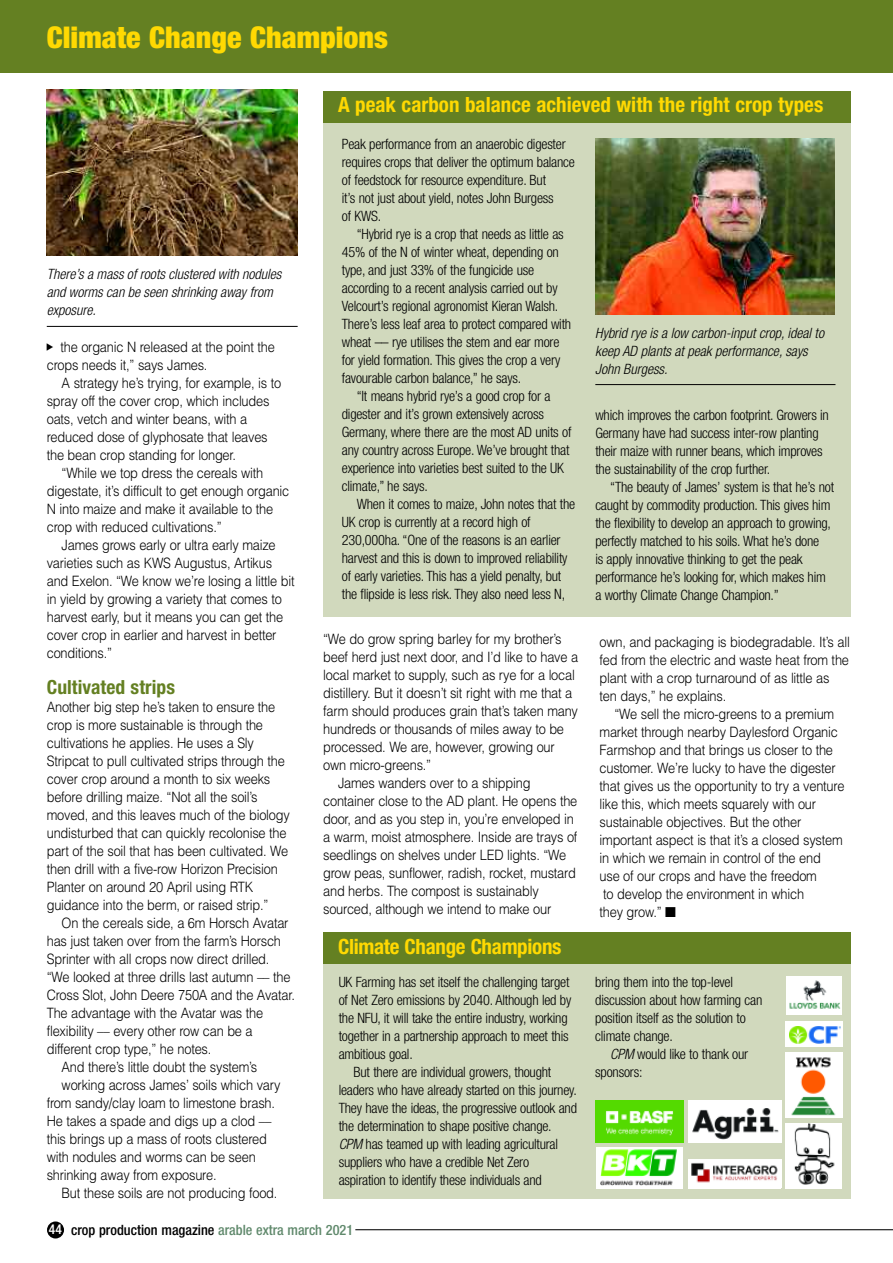
<style>
.page{position:relative;width:893px;height:1263px;background:#fff}
.page>*{position:absolute;margin:0;border:0;box-sizing:border-box;transform-origin:0 0}
.t1{font:900 condensed 30px "Helvetica Neue";color:#ffd902}
.t2{font:700 condensed 21px "Helvetica Neue";color:#ffd902}
.t3{font:700 condensed 19.5px "Helvetica Neue";letter-spacing:.005em;color:#648022}
.t4{font:300 14.25px/18px "Helvetica";letter-spacing:-.015em;color:#000;scale:.9 1}
.t5{font:300 condensed 14.25px/18px "Helvetica Neue";letter-spacing:-.015em;color:#000}
.t6{font:italic 300 condensed 14.25px/18px "Helvetica Neue";color:#000}
.t7{font:500 condensed 14.25px "Helvetica Neue";color:#000}
.s1{font-style:italic}
.s2{font-size:13.5px;color:#fff}
.s3{color:#60896c}
</style>
<div class="page">
<div style="left:323px;top:118px;width:527px;height:499px;background:#d1d9bd"></div>
<div style="left:323px;top:91px;width:527px;height:31px;background:#648022"></div>
<img style="left:47px;top:89px;width:251px;height:167px">
<hr style="left:47px;top:326px;width:251px;height:1px;background:#000">
<div style="left:323px;top:959px;width:527px;height:240px;background:#d1d9bd"></div>
<div style="left:323px;top:932px;width:527px;height:32px;background:#648022"></div>
<img style="left:689px;top:1159px;width:92px;height:29px">
<img style="left:786px;top:1052px;width:56px;height:66px">
<div style="left:785px;top:1123px;width:57px;height:65px;background:#fff"></div>
<img style="left:794px;top:1123px;width:41px;height:62px">
<div style="left:785px;top:1022px;width:57px;height:25px;background:#fff"></div>
<img style="left:790px;top:1026px;width:50px;height:17px">
<div style="left:596px;top:1147px;width:86px;height:42px;background:#fff"></div>
<img style="left:601px;top:1149px;width:76px;height:37px">
<img style="left:595px;top:1100px;width:88px;height:43px">
<div style="left:786px;top:976px;width:56px;height:38px;background:#fff"></div>
<img style="left:789px;top:980px;width:52px;height:29px">
<div style="left:688px;top:1100px;width:93px;height:43px;background:#fff"></div>
<img style="left:692px;top:1108px;width:87px;height:32px">
<img style="left:595px;top:138px;width:240px;height:177px">
<hr style="left:595px;top:384px;width:240px;height:1px;background:#000">
<div style="left:0;top:0;width:893px;height:72px;background:#648022"></div>
<div style="left:47px;top:1221px;width:17px;height:17px;background:#000;border-radius:50%"></div>
<hr style="left:355px;top:1229px;width:538px;height:1px;background:#000">
<h1 class="t1" style="left:47px;top:27px;width:343px">Climate Change Champions</h1>
<p class="t6" style="left:47px;top:266px;width:236px">There’s a mass of roots clustered with nodules and worms can be seen shrinking away from exposure.</p>
<p class="t4" style="left:47px;top:338px;width:255px;text-indent:14px">the organic N released at the point the crops needs it,” says James.</p>
<p class="t4" style="left:47px;top:374px;width:262px;text-indent:15px">A strategy he’s trying, for example, is to spray off the cover crop, which includes oats, vetch and winter beans, with a reduced dose of glyphosate that leaves the bean crop standing for longer.</p>
<p class="t4" style="left:47px;top:464px;width:271px;text-indent:15px">“While we top dress the cereals with digestate, it’s difficult to get enough organic N into maize and make it available to the crop with reduced cultivations.”</p>
<p class="t4" style="left:47px;top:536px;width:277px;text-indent:15px">James grows early or ultra early maize varieties such as KWS Augustus, Artikus and Exelon. “We know we’re losing a little bit in yield by growing a variety that comes to harvest early, but it means you can get the cover crop in earlier and harvest in better conditions.”</p>
<h3 class="t3" style="left:47px;top:680px;width:130px">Cultivated strips</h3>
<p class="t4" style="left:47px;top:698px;width:272px">Another big step he’s taken to ensure the crop is more sustainable is through the cultivations he applies. He uses a Sly Stripcat to pull cultivated strips through the cover crop around a month to six weeks before drilling maize. “Not all the soil’s moved, and this leaves much of the biology undisturbed that can quickly recolonise the part of the soil that has been cultivated. We then drill with a five-row Horizon Precision Planter on around 20 April using RTK guidance into the berm, or raised strip.”</p>
<p class="t4" style="left:62px;top:914px;width:254px">On the cereals side, a 6m Horsch Avatar</p>
<p class="t4" style="left:47px;top:932px;width:262px">has just taken over from the farm’s Horsch</p>
<p class="t4" style="left:47px;top:950px;width:249px">Sprinter with all crops now direct drilled.</p>
<p class="t4" style="left:47px;top:968px;width:272px">“We looked at three drills last autumn –– the</p>
<p class="t4" style="left:47px;top:986px;width:277px">Cross Slot, John Deere 750A and the Avatar.</p>
<p class="t4" style="left:47px;top:1004px;width:242px">The advantage with the Avatar was the</p>
<p class="t4" style="left:47px;top:1022px;width:230px">flexibility –– every other row can be a</p>
<p class="t4" style="left:47px;top:1040px;width:184px">different crop type,” he notes.</p>
<p class="t4" style="left:62px;top:1058px;width:219px">And there’s little doubt the system’s</p>
<p class="t4" style="left:62px;top:1076px;width:245px">working across James’ soils which vary</p>
<p class="t4" style="left:47px;top:1094px;width:255px">from sandy/clay loam to limestone brash.</p>
<p class="t4" style="left:47px;top:1112px;width:251px">He takes a spade and digs up a clod ––</p>
<p class="t4" style="left:47px;top:1130px;width:246px">this brings up a mass of roots clustered</p>
<p class="t4" style="left:47px;top:1148px;width:234px">with nodules and worms can be seen</p>
<p class="t4" style="left:47px;top:1166px;width:190px">shrinking away from exposure.</p>
<p class="t4" style="left:62px;top:1184px;width:241px">But these soils are not producing food.</p>
<h2 class="t2" style="left:338px;top:97px;width:487px">A peak carbon balance achieved with the right crop types</h2>
<p class="t5" style="left:342px;top:136px;width:235px">Peak performance from an anaerobic digester requires crops that deliver the optimum balance of feedstock for resource expenditure. But<br>it’s not just about yield, notes John Burgess<br>of KWS.</p>
<p class="t5" style="left:342px;top:226px;width:231px;text-indent:15px">“Hybrid rye is a crop that needs as little as 45% of the N of winter wheat, depending on type, and just 33% of the fungicide use according to a recent analysis carried out by Velcourt’s regional agronomist Kieran Walsh.<br>There’s less leaf area to protect compared with wheat –– rye utilises the stem and ear more for yield formation. This gives the crop a very favourable carbon balance,” he says.</p>
<p class="t5" style="left:342px;top:388px;width:231px;text-indent:15px">“It means hybrid rye’s a good crop for a digester and it’s grown extensively across Germany, where there are the most AD units of any country across Europe. We’ve brought that experience into varieties best suited to the UK climate,” he says.</p>
<p class="t5" style="left:342px;top:496px;width:235px;text-indent:15px">When it comes to maize, John notes that the UK crop is currently at a record high of 230,000ha. “One of the reasons is an earlier harvest and this is down to improved reliability of early varieties. This has a yield penalty, but the flipside is less risk. They also need less N,</p>
<p class="t6" style="left:595px;top:325px;width:230px">Hybrid rye is a low carbon-input crop, ideal to keep AD plants at peak performance, says<br>John Burgess.</p>
<p class="t5" style="left:595px;top:408px;width:235px">which improves the carbon footprint. Growers in Germany have had success inter-row planting their maize with runner beans, which improves the sustainability of the crop further.</p>
<p class="t5" style="left:595px;top:480px;width:240px;text-indent:15px">“The beauty of James’ system is that he’s not caught by commodity production. This gives him the flexibility to develop an approach to growing, perfectly matched to his soils. What he’s done<br>is apply innovative thinking to get the peak performance he’s looking for, which makes him a worthy Climate Change Champion.”</p>
<p class="t4" style="left:323px;top:630px;width:267px">“We do grow spring barley for my brother’s</p>
<p class="t4" style="left:323px;top:648px;width:285px">beef herd just next door, and I’d like to have a</p>
<p class="t4" style="left:323px;top:666px;width:281px">local market to supply, such as rye for a local</p>
<p class="t4" style="left:323px;top:684px;width:278px">distillery. But it doesn’t sit right with me that a</p>
<p class="t4" style="left:323px;top:702px;width:285px">farm should produces grain that’s taken many</p>
<p class="t4" style="left:323px;top:720px;width:269px">hundreds or thousands of miles away to be</p>
<p class="t4" style="left:323px;top:738px;width:259px">processed. We are, however, growing our</p>
<p class="t4" style="left:323px;top:756px;width:122px">own micro-greens.”</p>
<p class="t4" style="left:338px;top:774px;width:215px">James wanders over to a shipping</p>
<p class="t4" style="left:323px;top:792px;width:284px">container close to the AD plant. He opens the</p>
<p class="t4" style="left:323px;top:810px;width:280px">door, and as you step in, you’re enveloped in</p>
<p class="t4" style="left:323px;top:828px;width:284px">a warm, moist atmosphere. Inside are trays of</p>
<p class="t4" style="left:323px;top:846px;width:272px">seedlings on shelves under LED lights. “We</p>
<p class="t4" style="left:323px;top:864px;width:282px">grow peas, sunflower, radish, rocket, mustard</p>
<p class="t4" style="left:323px;top:882px;width:241px">and herbs. The compost is sustainably</p>
<p class="t4" style="left:323px;top:900px;width:255px">sourced, although we intend to make our</p>
<h2 class="t2" style="left:338px;top:939px;width:225px">Climate Change Champions</h2>
<p class="t5" style="left:339px;top:974px;width:234px">UK Farming has set itself the challenging target of Net Zero emissions by 2040. Although led by the NFU, it will take the entire industry, working together in a partnership approach to meet this ambitious goal.</p>
<p class="t5" style="left:339px;top:1064px;width:240px;text-indent:15px">But there are individual growers, thought leaders who have already started on this journey.<br>They have the ideas, the progressive outlook and the determination to shape positive change.<br><span class="s1">CPM</span> has teamed up with leading agricultural suppliers who have a credible Net Zero aspiration to identify these individuals and</p>
<p class="t4" style="left:600px;top:633px;width:280px">own, and packaging is biodegradable. It’s all fed from the electric and waste heat from the plant with a crop turnaround of as little as ten days,” he explains.</p>
<p class="t4" style="left:600px;top:705px;width:274px;text-indent:15px">“We sell the micro-greens to a premium market through nearby Daylesford Organic Farmshop and that brings us closer to the customer. We’re lucky to have the digester that gives us the opportunity to try a venture like this, which meets squarely with our sustainable objectives. But the other important aspect is that it’s a closed system in which we remain in control of the end use of our crops and have the freedom<br>to develop the environment in which<br>they grow.” ■</p>
<p class="t5" style="left:595px;top:974px;width:168px">bring them into the top-level discussion about how farming can position itself as the solution to climate change.</p>
<p class="t5" style="left:595px;top:1046px;width:154px;text-indent:15px"><span class="s1">CPM</span> would like to thank our sponsors:</p>
<p class="t7" style="left:49px;top:1225px;width:306px"><span class="s2">44</span> crop production magazine <span class="s3">arable extra march 2021</span></p>
</div>
